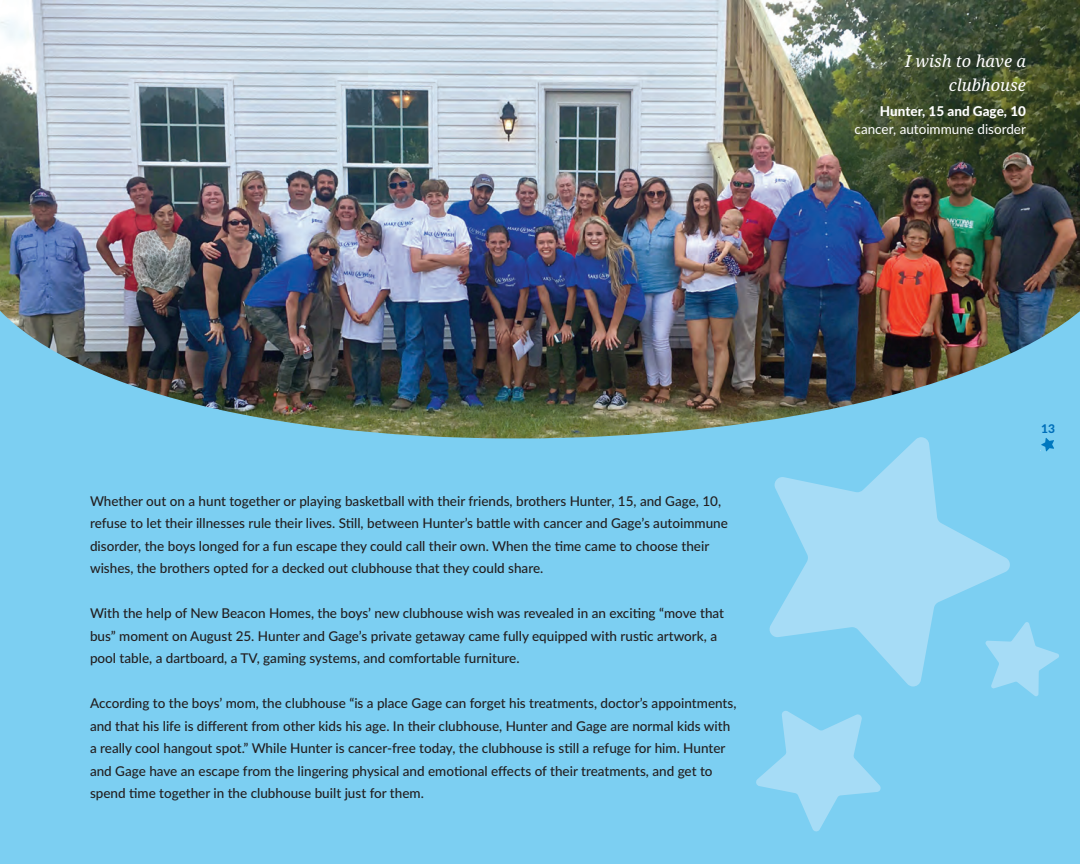
<style>
.page{position:relative;width:1080px;height:864px;background:#fff}
.page>*{position:absolute;margin:0;border:0;box-sizing:border-box;transform-origin:0 0}
.t1{font:italic 16.5px/24px "Droid Serif";color:#fff;text-align:right}
.t2{font:500 13.5px/22.5px "Lato";color:#231f20}
.t3{font:13.5px "Lato";color:#fff}
.t4{font:800 13.5px "Lato";color:#fff}
.t5{font:800 12px "Lato";color:#006fba}
</style>
<div class="page">
<div style="left:0;top:270px;width:1080px;height:594px;background:#7ccff2"></div>
<img style="left:0;top:0;width:1080px;height:439px">
<svg style="left:1040px;top:436px;width:14px;height:16px"></svg>
<svg style="left:768px;top:437px;width:244px;height:241px;fill:#a6dcf6"></svg>
<svg style="left:756px;top:651px;width:165px;height:181px"></svg>
<svg style="left:985px;top:622px;width:74px;height:74px"></svg>
<p class="t2" style="left:90px;top:490px;width:639px">Whether out on a hunt together or playing basketball with their friends, brothers Hunter, 15, and Gage, 10, refuse to let their illnesses rule their lives. Still, between Hunter’s battle with cancer and Gage’s autoimmune disorder, the boys longed for a fun escape they could call their own. When the time came to choose their wishes, the brothers opted for a decked out clubhouse that they could share.</p>
<p class="t2" style="left:90px;top:602px;width:636px">With the help of New Beacon Homes, the boys’ new clubhouse wish was revealed in an exciting “move that bus” moment on August 25. Hunter and Gage’s private getaway came fully equipped with rustic artwork, a pool table, a dartboard, a TV, gaming systems, and comfortable furniture.</p>
<p class="t2" style="left:90px;top:692px;width:648px">According to the boys’ mom, the clubhouse “is a place Gage can forget his treatments, doctor’s appointments, and that his life is different from other kids his age. In their clubhouse, Hunter and Gage are normal kids with a really cool hangout spot.” While Hunter is cancer-free today, the clubhouse is still a refuge for him. Hunter and Gage have an escape from the lingering physical and emotional effects of their treatments, and get to spend time together in the clubhouse built just for them.</p>
<p class="t1" style="left:905px;top:49px;width:122px">I wish to have a clubhouse</p>
<p class="t4" style="left:880px;top:104px;width:148px">hunter, 15 and Gage, 10</p>
<p class="t3" style="left:855px;top:122px;width:173px">cancer, autoimmune disorder</p>
<p class="t5" style="left:1041px;top:422px;width:15px">13</p>
</div>
